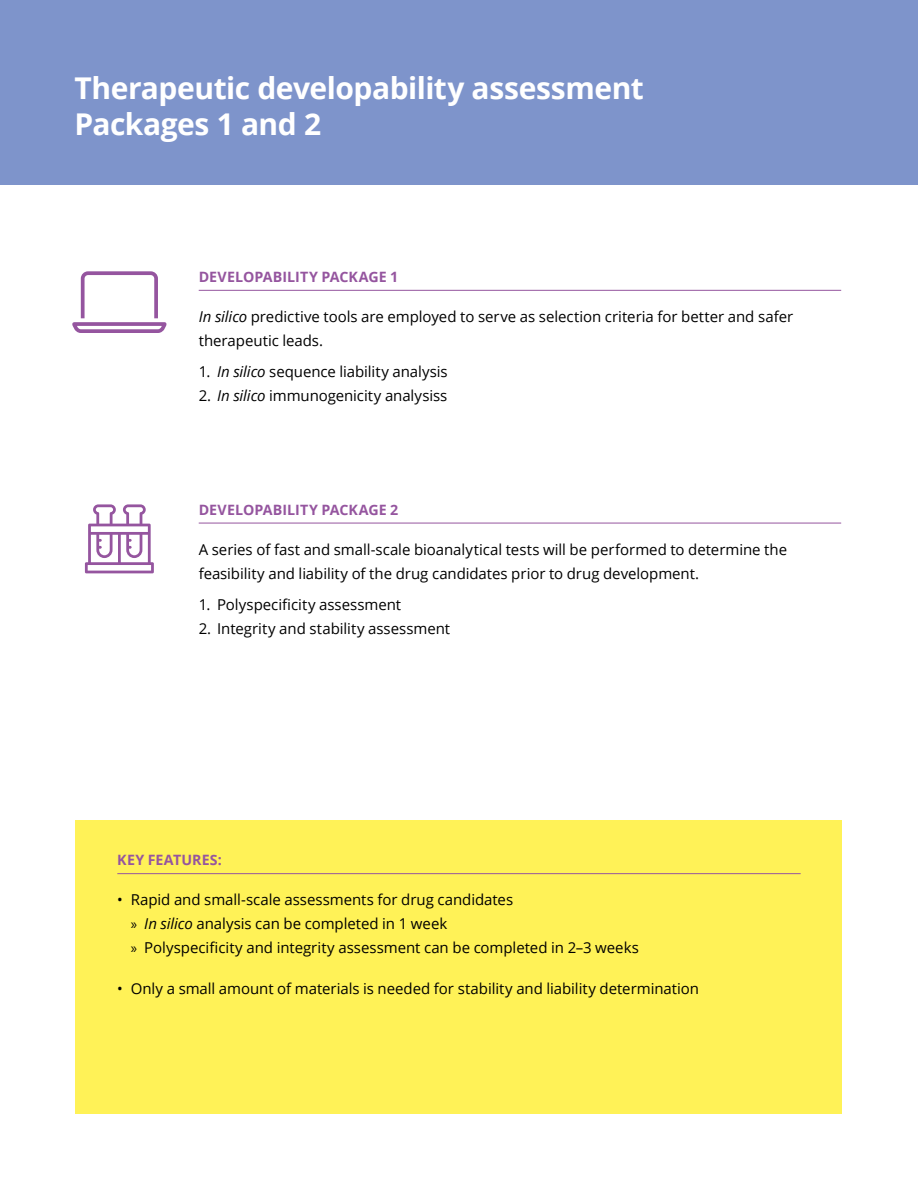
<style>
.page{position:relative;width:918px;height:1188px;background:#fff}
.page>*{position:absolute;margin:0;border:0;box-sizing:border-box;transform-origin:0 0}
.t1{font:700 30px/36px "Open Sans";letter-spacing:-.015em;color:#fff}
.t2{font:15px/24px "Open Sans";letter-spacing:-.005em;color:#000}
.t3{font:700 14.25px "Open Sans";color:#95559f}
.s1{font-style:italic}
.s2{font-family:"Myriad Pro"}
</style>
<div class="page">
<div style="left:75px;top:820px;width:767px;height:293px;background:#fff257"></div>
<div style="left:0;top:0;width:918px;height:185px;background:#7e94cb"></div>
<hr style="left:199px;top:290px;width:642px;height:1px;background:#95559f">
<hr style="left:199px;top:523px;width:642px;height:1px;background:#95559f">
<hr style="left:117px;top:873px;width:684px;height:1px;background:#95559f">
<svg style="left:72px;top:271px;width:95px;height:62px"></svg>
<svg style="left:85px;top:504px;width:69px;height:69px"></svg>
<h1 class="t1" style="left:74px;top:70px;width:571px">Therapeutic developability assessment<br>Packages 1 and 2</h1>
<p class="t3" style="left:199px;top:267px;width:201px">DEVELOPABILITY PACKAGE 1</p>
<p class="t2" style="left:199px;top:304px;width:596px"><span class="s1">In silico</span> predictive tools are employed to serve as selection criteria for better and safer therapeutic leads.</p>
<p class="t2" style="left:199px;top:359px;width:251px">1. <span class="s1">In silico</span> sequence liability analysis</p>
<p class="t2" style="left:199px;top:383px;width:250px">2. <span class="s1">In silico</span> immunogenicity analysiss</p>
<p class="t3" style="left:199px;top:499px;width:201px">DEVELOPABILITY PACKAGE 2</p>
<p class="t2" style="left:199px;top:537px;width:590px">A series of fast and small-scale bioanalytical tests will be performed to determine the feasibility and liability of the drug candidates prior to drug development.</p>
<p class="t2" style="left:199px;top:592px;width:204px">1. Polyspecificity assessment</p>
<p class="t2" style="left:199px;top:616px;width:253px">2. Integrity and stability assessment</p>
<p class="t3" style="left:117px;top:850px;width:106px">KEY FEATURES:</p>
<p class="t2" style="left:131px;top:888px;width:510px;text-indent:-14px">• Rapid and small-scale assessments for drug candidates<br><span class="s2">»</span> <span class="s1">In silico</span> analysis can be completed in 1 week<br><span class="s2">»</span> Polyspecificity and integrity assessment can be completed in 2–3 weeks</p>
<p class="t2" style="left:117px;top:976px;width:583px">• Only a small amount of materials is needed for stability and liability determination</p>
</div>
